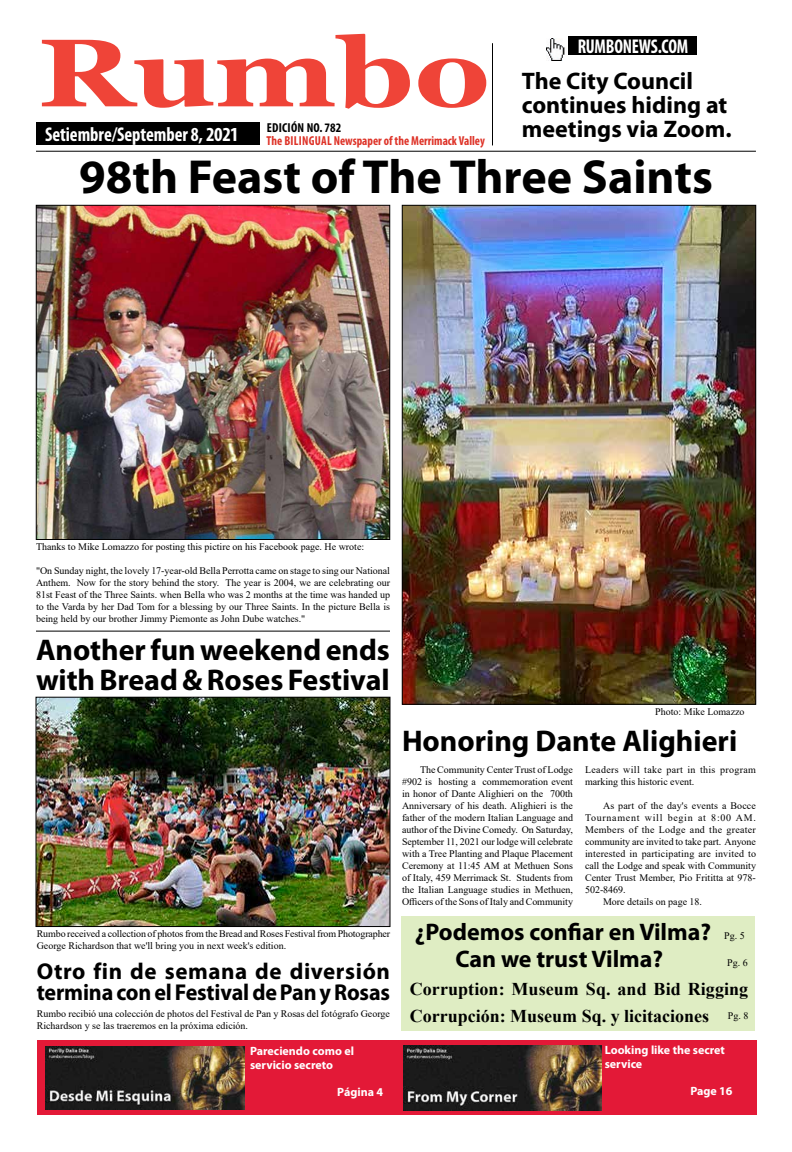
<style>
.page{position:relative;width:792px;height:1152px;background:#fff}
.page>*{position:absolute;margin:0;border:0;box-sizing:border-box;transform-origin:0 0}
.t1{font:700 96px "Georgia";color:#ef4438;scale:1.25 1}
.t2{font:700 48px "Myriad Pro";color:#000}
.t3{font:700 30px/30px "Myriad Pro";color:#000}
.t4{font:700 24px/24px "Myriad Pro";color:#000}
.t5{font:700 23px/21px "Myriad Pro";letter-spacing:-.01em;color:#000}
.t6{font:700 condensed 20px "Myriad Pro";letter-spacing:-.005em;color:#fff;scale:.93 1}
.t7{font:700 condensed 20px "Myriad Pro";letter-spacing:-.005em;color:#fff;scale:.9 1}
.t8{font:700 18px/27px "Times New Roman";color:#000}
.t9{font:700 condensed 13px "Myriad Pro";color:#de3227;scale:.95 1}
.t10{font:700 condensed 13px "Myriad Pro";letter-spacing:.02em;color:#000}
.t11{font:700 12px/14px "Myriad Pro";color:#fff}
.t12{font:10px/12px "Times New Roman";color:#000;text-align:justify}
.t13{font:10px/12px "Times New Roman";letter-spacing:.035em;color:#000}
.t14{font:10px "Times New Roman";letter-spacing:.02em;color:#000}
.t15{font:10px "Times New Roman";letter-spacing:.03em;color:#000}
.t16{font:10px "Times New Roman";letter-spacing:.07em;color:#000}
</style>
<div class="page">
<div style="left:402px;top:916px;width:353px;height:115px;background:#dfedc3"></div>
<div style="left:37px;top:1040px;width:720px;height:75px;background:#e31937"></div>
<img style="left:46px;top:1046px;width:199px;height:63px">
<img style="left:404px;top:1046px;width:198px;height:64px">
<div style="left:36px;top:123px;width:223px;height:22px;background:#000"></div>
<div style="left:569px;top:36px;width:128px;height:19px;background:#000"></div>
<img style="left:546px;top:38px;width:19px;height:22px">
<hr style="left:36px;top:151px;width:720px;height:1px;background:#000">
<hr style="left:492px;top:43px;width:1px;height:102px;background:#000">
<img style="left:404px;top:207px;width:350px;height:496px">
<img style="left:38px;top:207px;width:350px;height:331px">
<div style="left:36px;top:205px;width:354px;height:335px;border:1px solid #000"></div>
<hr style="left:36px;top:631px;width:354px;height:1px;background:#000">
<img style="left:38px;top:699px;width:350px;height:226px">
<div style="left:36px;top:697px;width:354px;height:230px;border:1px solid #000"></div>
<h1 class="t1" style="left:38px;top:11px;width:364px">Rumbo</h1>
<h3 class="t6" style="left:45px;top:122px;width:210px">Setiembre/September 8, 2021</h3>
<h3 class="t10" style="left:267px;top:120px;width:76px">EDICIÓN NO. 782</h3>
<h3 class="t9" style="left:267px;top:133px;width:231px">The BILINGUAL Newspaper of the Merrimack Valley</h3>
<h3 class="t7" style="left:578px;top:34px;width:124px">RUMBONEWS.COM</h3>
<h3 class="t4" style="left:522px;top:68px;width:211px">The City Council continues hiding at meetings via Zoom.</h3>
<h2 class="t2" style="left:79px;top:146px;width:635px">98th Feast of The Three Saints</h2>
<p class="t12" style="left:36px;top:540px;width:330px">Thanks to Mike Lomazzo for posting this pictire on his Facebook page. He wrote:</p>
<p class="t12" style="left:36px;top:564px;width:356px">"On Sunday night, the lovely 17-year-old Bella Perrotta came on stage to sing our National Anthem. Now for the story behind the story. The year is 2004, we are celebrating our 81st Feast of the Three Saints. when Bella who was 2 months at the time was handed up to the Varda by her Dad Tom for a blessing by our Three Saints. In the picture Bella is being held by our brother Jimmy Piemonte as John Dube watches."</p>
<h3 class="t3" style="left:36px;top:634px;width:355px">Another fun weekend ends with Bread &amp; Roses Festival</h3>
<p class="t12" style="left:37px;top:928px;width:355px">Rumbo received a collection of photos from the Bread and Roses Festival from Photographer<br>George Richardson that we'll bring you in next week's edition.</p>
<h3 class="t5" style="left:37px;top:960px;width:355px">Otro fin de semana de diversión termina con el Festival de Pan y Rosas</h3>
<p class="t12" style="left:37px;top:1007px;width:355px">Rumbo recibió una colección de photos del Festival de Pan y Rosas del fotógrafo George<br>Richardson y se las traeremos en la próxima edición.</p>
<p class="t11" style="left:250px;top:1043px;width:105px">Pareciendo como el servicio secreto</p>
<p class="t11" style="left:337px;top:1084px;width:47px">Página 4</p>
<p class="t12" style="left:655px;top:706px;width:91px">Photo: Mike Lomazzo</p>
<h3 class="t3" style="left:402px;top:725px;width:337px">Honoring Dante Alighieri</h3>
<p class="t12" style="left:402px;top:763px;width:173px;text-indent:18px">The Community Center Trust of Lodge #902 is hosting a commemoration event in honor of Dante Alighieri on the 700th Anniversary of his death. Alighieri is the father of the modern Italian Language and author of the Divine Comedy. On Saturday, September 11, 2021 our lodge will celebrate with a Tree Planting and Plaque Placement Ceremony at 11:45 AM at Methuen Sons of Italy, 459 Merrimack St. Students from the Italian Language studies in Methuen, Officers of the Sons of Italy and Community</p>
<p class="t13" style="left:585px;top:763px;width:172px">Leaders will take part in this program marking this historic event.</p>
<p class="t12" style="left:603px;top:799px;width:154px">As part of the day's events a Bocce</p>
<p class="t16" style="left:585px;top:811px;width:172px">Tournament will begin at 8:00 AM.</p>
<p class="t15" style="left:585px;top:823px;width:172px">Members of the Lodge and the greater</p>
<p class="t12" style="left:585px;top:835px;width:173px">community are invited to take part. Anyone</p>
<p class="t14" style="left:585px;top:847px;width:173px">interested in participating are invited to</p>
<p class="t12" style="left:585px;top:859px;width:173px">call the Lodge and speak with Community</p>
<p class="t12" style="left:585px;top:871px;width:172px">Center Trust Member, Pio Frititta at 978-</p>
<p class="t12" style="left:585px;top:883px;width:42px">502-8469.</p>
<p class="t12" style="left:603px;top:895px;width:101px">More details on page 18.</p>
<h3 class="t4" style="left:415px;top:918px;width:298px;line-height:27px;text-align:center">¿Podemos confiar en Vilma?<br>Can we trust Vilma?</h3>
<p class="t12" style="left:724px;top:929px;width:22px">Pg. 5</p>
<p class="t12" style="left:727px;top:957px;width:22px">Pg. 6</p>
<h3 class="t8" style="left:410px;top:975px;width:340px">Corruption: Museum Sq. and Bid Rigging<br>Corrupción: Museum Sq. y licitaciones</h3>
<p class="t12" style="left:728px;top:1009px;width:22px">Pg. 8</p>
<p class="t11" style="left:605px;top:1043px;width:122px">Looking like the secret service</p>
<p class="t11" style="left:690px;top:1084px;width:44px">Page 16</p>
</div>
